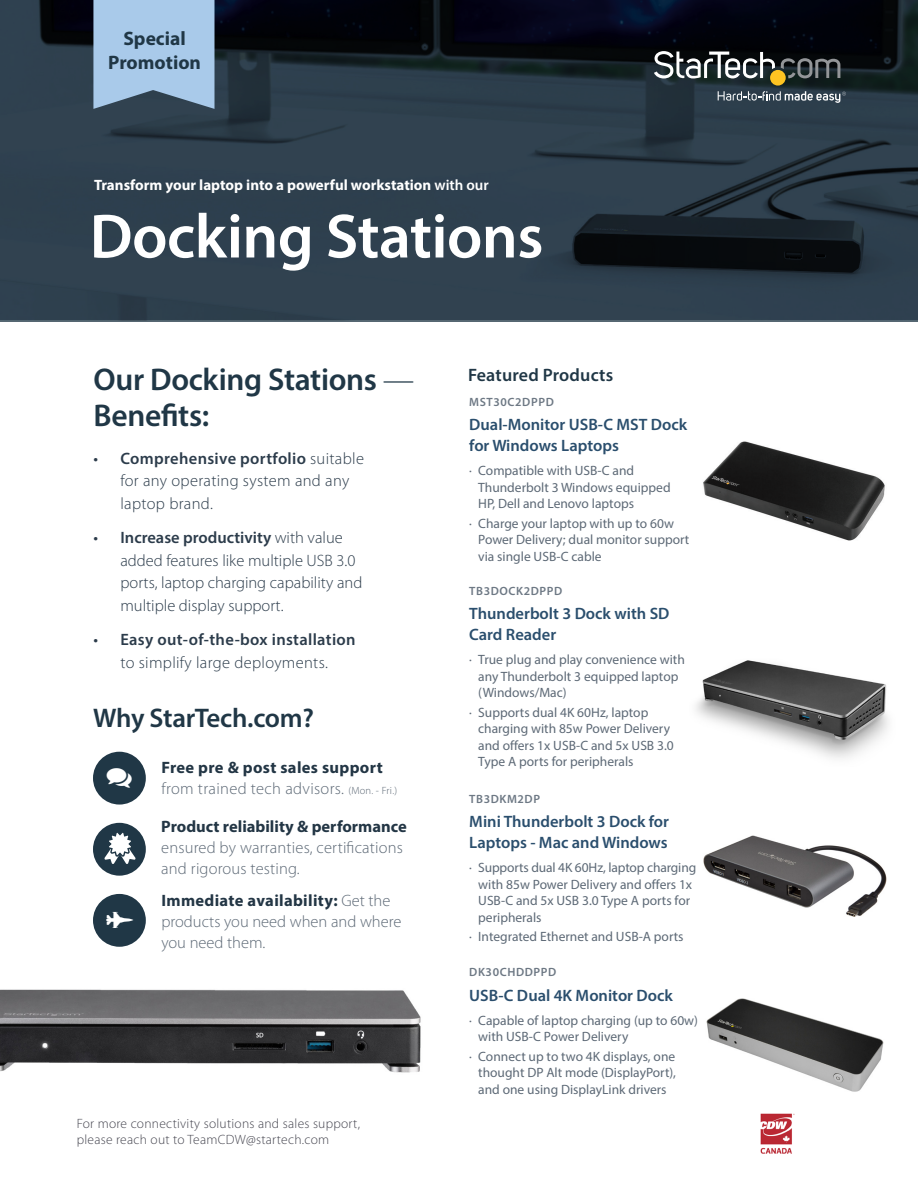
<style>
.page{position:relative;width:918px;height:1188px;background:#fff}
.page>*{position:absolute;margin:0;border:0;box-sizing:border-box;transform-origin:0 0}
.t1{font:600 63px "Myriad Pro";letter-spacing:-.01em;color:#fff}
.t2{font:600 31.5px/36px "Myriad Pro";letter-spacing:-.01em;color:#203746}
.t3{font:600 27px "Myriad Pro";letter-spacing:-.015em;color:#203746}
.II-_PAGE_LINKS2{font:700 19.5px "Myriad Pro";color:#203746}
.t4{font:600 18px "Myriad Pro";letter-spacing:.01em;color:#203746}
.t5{font:300 16.5px/21px "Myriad Pro";letter-spacing:.01em;color:#5d6976}
.t6{font:600 16.5px/21px "Myriad Pro";color:#2a4e6d}
.t7{font:300 16.5px/22.5px "Myriad Pro";color:#2c3c4b}
.t8{font:300 16.5px/22.5px "Myriad Pro";letter-spacing:.02em;color:#2c3c4b}
.t9{font:700 16.5px/21px "Myriad Pro";letter-spacing:.02em;color:#233645}
.t10{font:600 16.5px/22.5px "Myriad Pro";letter-spacing:.02em;color:#2c3c4b;text-align:center}
.t11{font:700 15px "Myriad Pro";color:#fff}
.t12{font:13.5px/16.5px "Myriad Pro";color:#5d6976}
.PAGE_LINKS{font:300 13.5px "Myriad Pro";letter-spacing:.02em;color:#464650}
.PART_NUMBER{font:600 12px "Myriad Pro";letter-spacing:.05em;color:#6d7884}
.s1{font-weight:600}
.s2{font-weight:300}
.s3{font-weight:400}
.s4{font-weight:300;color:#5d6976}
.s5{font-weight:300;font-size:10.5px;color:#5d6976}
.s6{font-weight:700;color:#233645}
</style>
<div class="page">
<img style="left:703px;top:441px;width:182px;height:100px">
<img style="left:703px;top:835px;width:184px;height:82px">
<img style="left:696px;top:660px;width:193px;height:98px">
<img style="left:706px;top:998px;width:178px;height:94px">
<svg style="left:0;top:0;width:918px;height:321px;background:#24323f"></svg>
<svg style="left:718px;top:91px;width:128px;height:12px;background:#606d77"></svg>
<svg style="left:654px;top:51px;width:121px;height:28px"></svg>
<svg style="left:781px;top:58px;width:59px;height:20px"></svg>
<div style="left:770px;top:70px;width:16px;height:16px;background:#fec422;border-radius:50%"></div>
<div style="left:93px;top:752px;width:53px;height:53px;background:#203746;border-radius:50%"></div>
<div style="left:93px;top:894px;width:53px;height:53px;background:#203746;border-radius:50%"></div>
<div style="left:93px;top:823px;width:53px;height:53px;background:#203746;border-radius:50%"></div>
<svg style="left:104px;top:832px;width:32px;height:32px"></svg>
<svg style="left:93px;top:0;width:122px;height:109px;background:#9dbcdb"></svg>
<img style="left:0;top:989px;width:421px;height:84px">
<img style="left:760px;top:1113px;width:35px;height:41px">
<p class="II-_PAGE_LINKS2" style="left:123px;top:26px;width:64px">Special</p>
<p class="II-_PAGE_LINKS2" style="left:108px;top:50px;width:94px">Promotion</p>
<p class="t11" style="left:94px;top:175px;width:396px">Transform your laptop into a powerful workstation <span class="s1">with our</span></p>
<p class="t1" style="left:90px;top:196px;width:455px">Docking Stations</p>
<p class="t2" style="left:93px;top:360px;width:323px">Our Docking Stations <span class="s2">—<br></span>Benefits:</p>
<p class="t8" style="left:120px;top:447px;width:245px;text-indent:-27px"><span class="s3">•</span> <span class="s1">Comprehensive portfolio</span> suitable for any operating system and any laptop brand.</p>
<p class="t7" style="left:120px;top:526px;width:243px;text-indent:-27px"><span class="s3">•</span> <span class="s1">Increase productivity</span> with value added features like multiple USB 3.0 ports, laptop charging capability and multiple display support.</p>
<p class="t10" style="left:93px;top:628px;width:264px"><span class="s3">•</span> Easy out-of-the-box installation <span class="s2">to simplify large deployments.</span></p>
<p class="t3" style="left:93px;top:700px;width:222px">Why StarTech.com?</p>
<p class="t9" style="left:161px;top:756px;width:237px">Free pre &amp; post sales support <span class="s4">from trained tech advisors.</span> <span class="s5">(Mon. - Fri.)</span></p>
<p class="t5" style="left:161px;top:816px;width:247px"><span class="s6">Product reliability &amp; performance </span>ensured by warranties, certifications and rigorous testing.</p>
<p class="t5" style="left:161px;top:890px;width:242px"><span class="s6">Immediate availability:</span> Get the products you need when and where you need them.</p>
<p class="PAGE_LINKS" style="left:77px;top:1115px;width:285px">For more connectivity solutions and sales support,</p>
<p class="PAGE_LINKS" style="left:77px;top:1131px;width:254px">please reach out to TeamCDW@startech.com</p>
<p class="t4" style="left:468px;top:364px;width:147px">Featured Products</p>
<p class="PART_NUMBER" style="left:469px;top:394px;width:86px">MST30C2DPPD</p>
<p class="t6" style="left:469px;top:414px;width:219px">Dual-Monitor USB-C MST Dock for Windows Laptops</p>
<p class="t12" style="left:478px;top:462px;width:194px;text-indent:-9px">· Compatible with USB-C and<br>Thunderbolt 3 Windows equipped<br>HP, Dell and Lenovo laptops</p>
<p class="t12" style="left:478px;top:515px;width:213px;text-indent:-9px">· Charge your laptop with up to 60w<br>Power Delivery; dual monitor support via single USB-C cable</p>
<p class="PART_NUMBER" style="left:469px;top:583px;width:95px">TB3DOCK2DPPD</p>
<p class="t6" style="left:469px;top:603px;width:202px">Thunderbolt 3 Dock with SD<br>Card Reader</p>
<p class="t12" style="left:478px;top:651px;width:208px;text-indent:-9px">· True plug and play convenience with any Thunderbolt 3 equipped laptop (Windows/Mac)</p>
<p class="t12" style="left:478px;top:704px;width:197px;text-indent:-9px">· Supports dual 4K 60Hz, laptop charging with 85w Power Delivery and offers 1x USB-C and 5x USB 3.0<br>Type A ports for peripherals</p>
<p class="PART_NUMBER" style="left:469px;top:791px;width:72px">TB3DKM2DP</p>
<p class="t6" style="left:469px;top:811px;width:201px">Mini Thunderbolt 3 Dock for<br>Laptops - Mac and Windows</p>
<p class="t12" style="left:478px;top:859px;width:219px;text-indent:-9px">· Supports dual 4K 60Hz, laptop charging with 85w Power Delivery and offers 1x<br>USB-C and 5x USB 3.0 Type A ports for peripherals</p>
<p class="t12" style="left:469px;top:928px;width:216px">· Integrated Ethernet and USB-A ports</p>
<p class="PART_NUMBER" style="left:469px;top:965px;width:89px">DK30CHDDPPD</p>
<p class="t6" style="left:469px;top:984px;width:205px">USB-C Dual 4K Monitor Dock</p>
<p class="t12" style="left:478px;top:1012px;width:221px;text-indent:-9px">· Capable of laptop charging (up to 60w) with USB-C Power Delivery</p>
<p class="t12" style="left:478px;top:1048px;width:199px;text-align:justify;text-indent:-9px">· Connect up to two 4K displays, one thought DP Alt mode (DisplayPort), and one using DisplayLink drivers</p>
</div>
